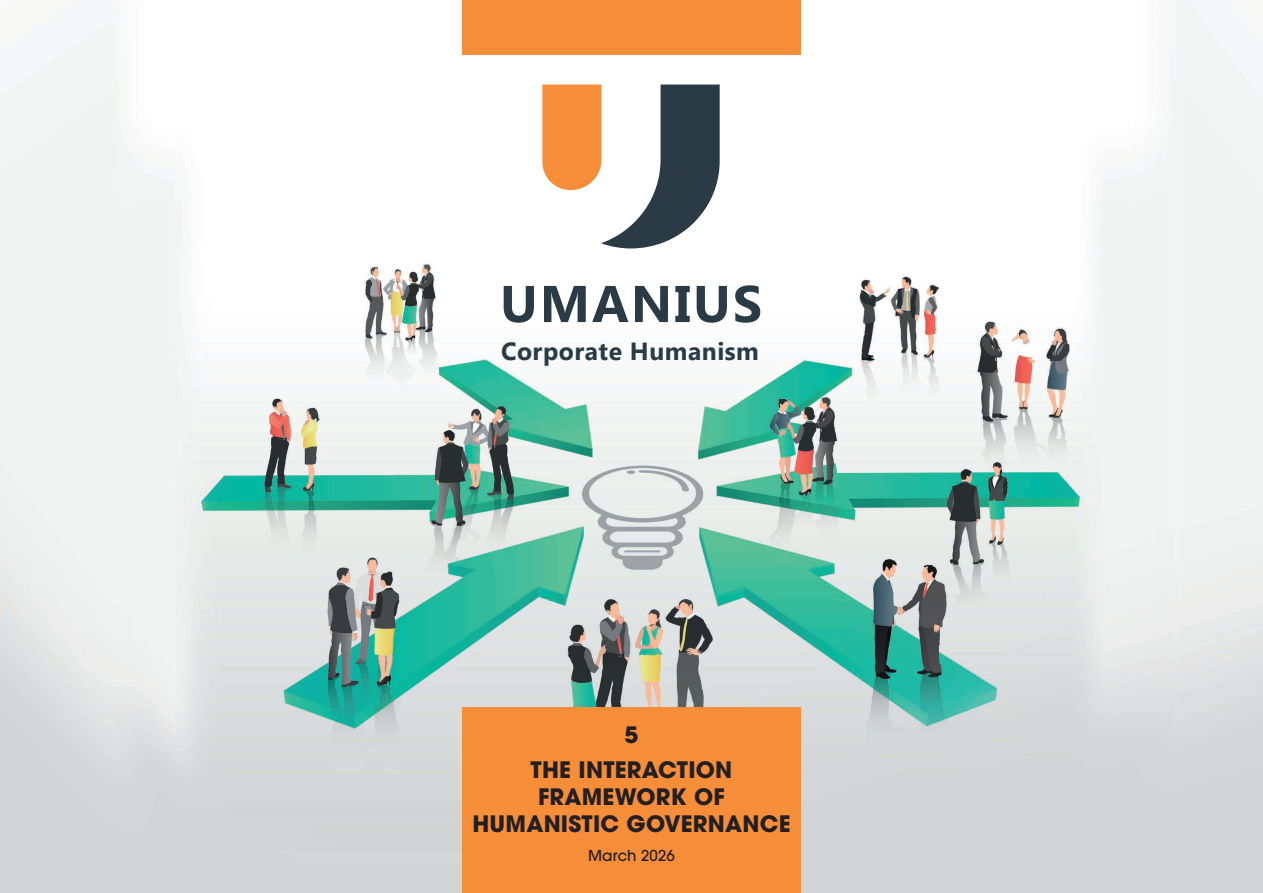
<style>
.page{position:relative;width:1263px;height:893px;background:#fff}
.page>*{position:absolute;margin:0;border:0;box-sizing:border-box;transform-origin:0 0}
.t1{font:700 24.75px "Gadugi";letter-spacing:.02em;color:#2a3b46}
.t2{font:700 22.5px/35.5px "ITC Avant Garde Pro";letter-spacing:.01em;color:#231f20;text-align:center}
.t3{font:500 15px "ITC Avant Garde Pro";letter-spacing:.01em;color:#231f20}
</style>
<div class="page">
<img style="left:0;top:0;width:1263px;height:893px">
<div style="left:462px;top:707px;width:338px;height:186px;background:#f68d38"></div>
<div style="left:462px;top:0;width:338px;height:54px;background:#f68d38"></div>
<svg style="left:504px;top:285px;width:256px;height:38px"></svg>
<svg style="left:542px;top:85px;width:178px;height:163px"></svg>
<p class="t1" style="left:501px;top:337px;width:259px">Corporate Humanism</p>
<p class="t2" style="left:531px;top:716px;width:203px">5<br>THE INTERACTION</p>
<p class="t2" style="left:472px;top:783px;width:320px;line-height:27px">FRAMEWORK OF<br>HUMANISTIC GOVERNANCE</p>
<p class="t3" style="left:588px;top:846px;width:88px">March 2026</p>
</div>
